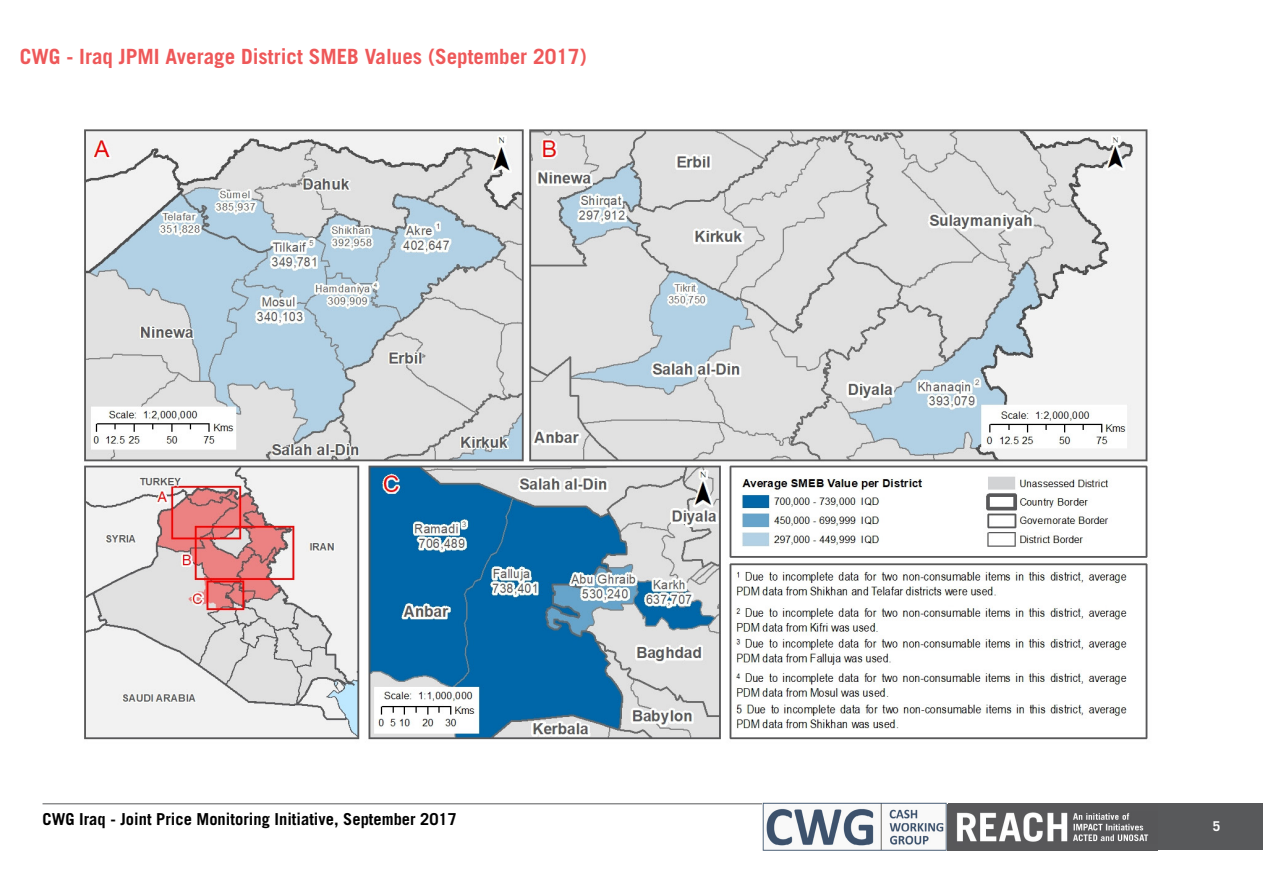
<style>
.page{position:relative;width:1263px;height:893px;background:#fff}
.page>*{position:absolute;margin:0;border:0;box-sizing:border-box;transform-origin:0 0}
.t1{font:700 21px "Trade Gothic LT Std";color:#ee5859}
.t2{font:700 16.5px "Trade Gothic LT Std";color:#000}
.t3{font:700 13.5px "Trade Gothic LT Std";color:#fff}
</style>
<div class="page">
<div style="left:947px;top:804px;width:316px;height:46px;background:#58595b"></div>
<hr style="left:43px;top:803px;width:904px;height:1px;background:#58595b">
<img style="left:762px;top:803px;width:396px;height:48px">
<img style="left:84px;top:129px;width:1064px;height:611px">
<p class="t1" style="left:20px;top:43px;width:569px">CWG - Iraq JPMI Average District SMEB Values (September 2017)</p>
<p class="t2" style="left:43px;top:809px;width:416px">CWG Iraq - Joint Price Monitoring Initiative, September 2017</p>
<p class="t3" style="left:1213px;top:818px;width:9px">5</p>
</div>
